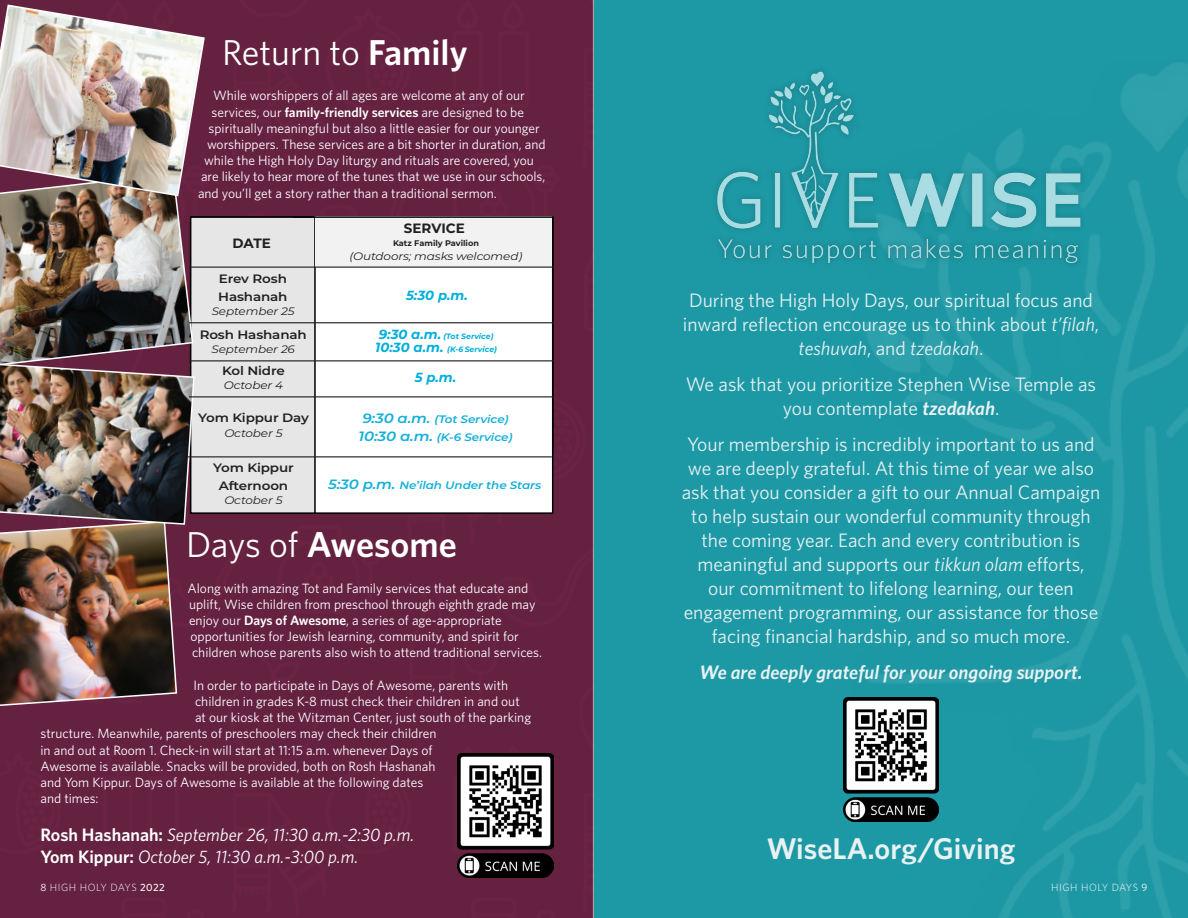
<style>
.page{position:relative;width:1188px;height:918px;background:#fff}
.page>*{position:absolute;margin:0;border:0;box-sizing:border-box;transform-origin:0 0}
.t1{font:36px "Whitney";color:#fff}
.t2{font:600 36px "Whitney";color:#fff}
.t3{font:600 30px "Whitney";color:#e9f1f3}
.t4{font:19.5px/24px "Whitney";color:#e9f1f3;text-align:center}
.t5{font:italic 600 19.5px "Whitney";color:#e9f1f3}
.t6{font:italic 18px "Whitney";color:#fff}
.t7{font:13.5px/16.2px "Whitney";color:#fff}
.t8{font:700 13.5px "Montserrat";color:#231f20}
.t9{font:italic 700 13.2px "Montserrat";color:#00b0db}
.t10{font:600 12.15px/18px "Montserrat";letter-spacing:-.01em;color:#231f20;scale:1.11 1}
.t11{font:italic 10.8px "Montserrat";letter-spacing:-.01em;color:#231f20;scale:1.11 1}
.t12{font:italic 600 10.8px "Montserrat";letter-spacing:-.01em;color:#13b0db;scale:1.11 1}
.t13{font:300 10.5px "Whitney";letter-spacing:.05em;color:#fff}
.t14{font:700 8.1px "Montserrat";color:#241f21}
.t15{font:italic 700 7.8px/13.2px "Montserrat";color:#00b0db;text-align:center}
.s1{font-weight:600}
.s2{font-size:13.2px}
.s3{font-size:13.5px}
.s4{font-weight:400}
.s5{font-weight:600;font-style:normal}
.s6{font-style:italic}
.s7{font-weight:600;font-style:italic}
.s8{font-weight:500}
</style>
<div class="page">
<div style="left:594px;top:0;width:594px;height:918px;background:#1d99a5"></div>
<img style="left:865px;top:62px;width:323px;height:856px">
<img style="left:843px;top:697px;width:96px;height:125px">
<img style="left:716px;top:65px;width:380px;height:204px">
<div style="left:0;top:0;width:594px;height:918px;background:#642140"></div>
<div style="left:190px;top:216px;width:363px;height:298px;background:#fff;border:2px solid #000"></div>
<div style="left:190px;top:216px;width:126px;height:298px;background:#e6e6e6;border:2px solid #000"></div>
<div style="left:316px;top:217px;width:237px;height:50px;background:#f2f2f2"></div>
<hr style="left:293px;top:216px;width:260px;height:2px;background:#040503">
<hr style="left:552px;top:216px;width:2px;height:236px;background:#040503">
<img style="left:0;top:4px;width:206px;height:705px">
<hr style="left:189px;top:267px;width:365px;height:1px;background:#231f20">
<hr style="left:189px;top:322px;width:365px;height:1px;background:#231f20">
<hr style="left:189px;top:360px;width:365px;height:1px;background:#231f20">
<hr style="left:189px;top:396px;width:365px;height:1px;background:#231f20">
<hr style="left:187px;top:456px;width:365px;height:1px;background:#231f20">
<img style="left:458px;top:753px;width:96px;height:124px">
<p class="t1" style="left:222px;top:31px;width:247px">Return to <span class="s1">Family</span></p>
<p class="t7" style="left:213px;top:87px;width:313px">While worshippers of all ages are welcome at any of our</p>
<p class="t7" style="left:212px;top:104px;width:314px">services, our <span class="s1">family-friendly services</span> are designed to be</p>
<p class="t7" style="left:208px;top:120px;width:333px">spiritually meaningful but also a little easier for our younger</p>
<p class="t7" style="left:207px;top:136px;width:340px">worshippers. These services are a bit shorter in duration, and</p>
<p class="t7" style="left:204px;top:152px;width:331px">while the High Holy Day liturgy and rituals are covered, you</p>
<p class="t7" style="left:201px;top:168px;width:346px">are likely to hear more of the tunes that we use in our schools,</p>
<p class="t7" style="left:198px;top:185px;width:300px">and you’ll get a story rather than a traditional sermon.</p>
<p class="t8" style="left:233px;top:233px;width:40px">DATE</p>
<p class="t10" style="left:218px;top:269px;width:64px">Erev Rosh<br>Hashanah</p>
<p class="t11" style="left:212px;top:304px;width:76px">September 25</p>
<p class="t10" style="left:200px;top:325px;width:98px">Rosh Hashanah</p>
<p class="t11" style="left:211px;top:342px;width:77px">September 26</p>
<p class="t10" style="left:222px;top:361px;width:58px">Kol Nidre</p>
<p class="t11" style="left:224px;top:378px;width:55px">October 4</p>
<p class="t10" style="left:198px;top:408px;width:101px">Yom Kippur Day</p>
<p class="t11" style="left:224px;top:425px;width:54px">October 5</p>
<p class="t10" style="left:213px;top:458px;width:74px;text-align:center">Yom Kippur<br>Afternoon</p>
<p class="t11" style="left:224px;top:493px;width:54px">October 5</p>
<p class="t8" style="left:404px;top:219px;width:62px">SERVICE</p>
<p class="t14" style="left:393px;top:237px;width:87px">Katz Family Pavilion</p>
<p class="t11" style="left:349px;top:248px;width:157px">(Outdoors; masks welcomed)</p>
<p class="t9" style="left:406px;top:286px;width:63px">5:30 p.m.</p>
<p class="t15" style="left:375px;top:329px;width:123px"><span class="s2">9:30 a.m.</span> (Tot Service)<br><span class="s2">10:30 a.m.</span> (K-6 Service)</p>
<p class="t9" style="left:415px;top:368px;width:43px">5 p.m.</p>
<p class="t12" style="left:362px;top:412px;width:133px"><span class="s3">9:30 a.m.</span> (Tot Service)</p>
<p class="t12" style="left:359px;top:430px;width:140px"><span class="s3">10:30 a.m.</span> (K-6 Service)</p>
<p class="t12" style="left:328px;top:478px;width:193px"><span class="s3">5:30 p.m.</span> Ne’ilah Under the Stars</p>
<p class="t2" style="left:186px;top:523px;width:272px"><span class="s4">Days of</span> Awesome</p>
<p class="t7" style="left:188px;top:580px;width:356px">Along with amazing Tot and Family services that educate and uplift, Wise children from preschool through eighth grade may enjoy our <span class="s1">Days of Awesome</span>, a series of age-appropriate opportunities for Jewish learning, community, and spirit for children whose parents also wish to attend traditional services.</p>
<p class="t7" style="left:194px;top:677px;width:316px">In order to participate in Days of Awesome, parents with</p>
<p class="t7" style="left:195px;top:693px;width:326px">children in grades K-8 must check their children in and out</p>
<p class="t7" style="left:195px;top:709px;width:338px">at our kiosk at the Witzman Center, just south of the parking</p>
<p class="t7" style="left:40px;top:725px;width:398px">structure. Meanwhile, parents of preschoolers may check their children</p>
<p class="t7" style="left:40px;top:742px;width:393px">in and out at Room 1. Check-in will start at 11:15 a.m. whenever Days of</p>
<p class="t7" style="left:40px;top:758px;width:397px">Awesome is available. Snacks will be provided, both on Rosh Hashanah</p>
<p class="t7" style="left:40px;top:774px;width:384px">and Yom Kippur. Days of Awesome is available at the following dates</p>
<p class="t7" style="left:40px;top:790px;width:60px">and times:</p>
<p class="t6" style="left:40px;top:824px;width:375px"><span class="s5">Rosh Hashanah:</span> September 26, 11:30 a.m.-2:30 p.m.</p>
<p class="t6" style="left:40px;top:846px;width:319px"><span class="s5">Yom Kippur:</span> October 5, 11:30 a.m.-3:00 p.m.</p>
<p class="t4" style="left:683px;top:288px;width:418px">During the High Holy Days, our spiritual focus and inward reflection encourage us to think about <span class="s6">t’filah</span>, <span class="s6">teshuvah</span>, and <span class="s6">tzedakah</span>.</p>
<p class="t4" style="left:686px;top:372px;width:412px">We ask that you prioritize Stephen Wise Temple as you contemplate <span class="s7">tzedakah</span>.</p>
<p class="t4" style="left:682px;top:432px;width:420px">Your membership is incredibly important to us and we are deeply grateful. At this time of year we also ask that you consider a gift to our Annual Campaign to help sustain our wonderful community through the coming year. Each and every contribution is meaningful and supports our <span class="s6">tikkun olam</span> efforts, our commitment to lifelong learning, our teen engagement programming, our assistance for those facing financial hardship, and so much more.</p>
<p class="t5" style="left:700px;top:661px;width:384px">We are deeply grateful for your ongoing support.</p>
<p class="t3" style="left:767px;top:830px;width:250px">WiseLA.org/Giving</p>
<p class="t13" style="left:40px;top:881px;width:126px"><span class="s4">8</span> HIGH HOLY DAYS <span class="s8">2022</span></p>
<p class="t13" style="left:1051px;top:881px;width:98px">HIGH HOLY DAYS <span class="s4">9</span></p>
</div>
